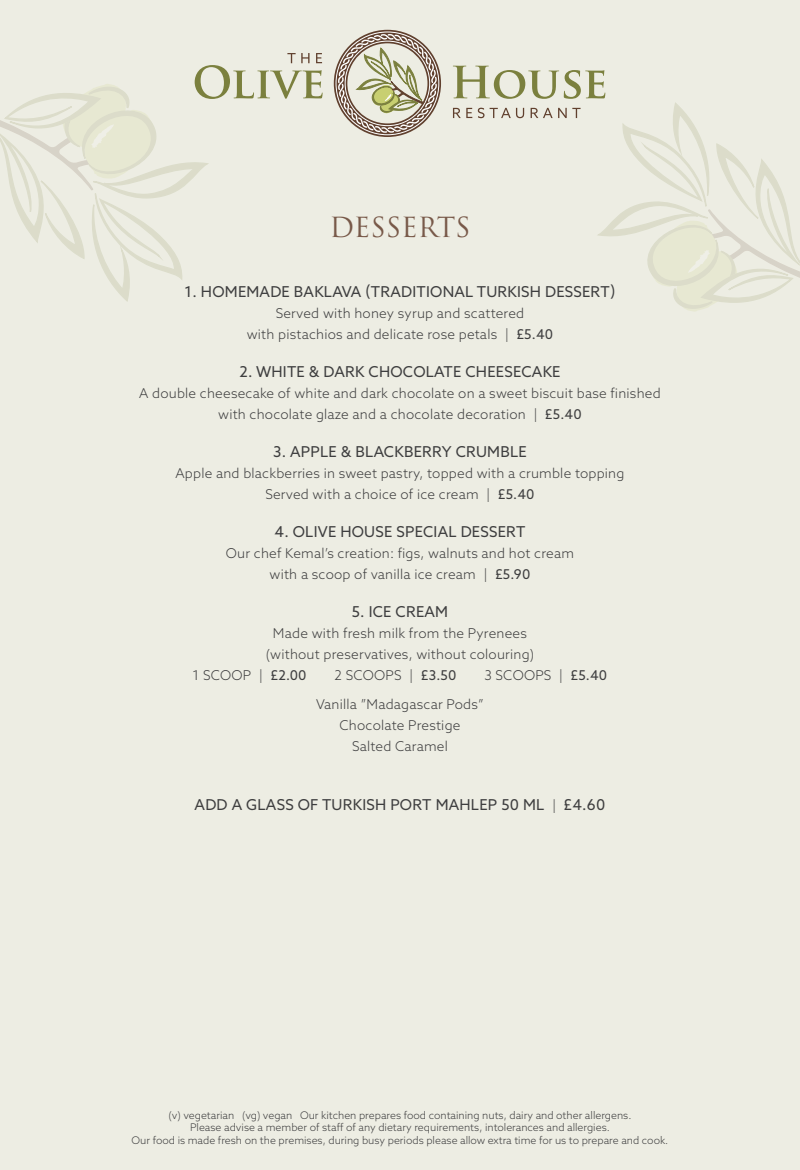
<style>
.page{position:relative;width:800px;height:1170px;background:#fff}
.page>*{position:absolute;margin:0;border:0;box-sizing:border-box;transform-origin:0 0}
.t1{font:27px "Trajan Pro";color:#785949}
.t2{font:15px "Azo Sans";letter-spacing:.015em;color:#3e3e3f}
.t3{font:300 13.5px/21px "Azo Sans";letter-spacing:.015em;color:#3e3e3f;text-align:center}
.t4{font:300 10.5px/12.6px "Azo Sans";color:#3e3e3f;text-align:center}
.s1{font-weight:400}
.s2{font-weight:300;font-size:13.5px}
</style>
<div class="page">
<div style="left:0;top:0;width:799px;height:1169px;background:#edede3"></div>
<svg style="left:334px;top:30px;width:107px;height:107px"></svg>
<svg style="left:0;top:53px;width:322px;height:249px"></svg>
<svg style="left:453px;top:66px;width:346px;height:245px"></svg>
<h1 class="t1" style="left:329px;top:210px;width:142px">DESSERTS</h1>
<p class="t2" style="left:184px;top:281px;width:432px">1. HOMEMADE BAKLAVA (TRADITIONAL TURKISH DESSERT)</p>
<p class="t3" style="left:247px;top:302px;width:308px">Served with honey syrup and scattered<br>with pistachios and delicate rose petals | <span class="s1">£5.40</span></p>
<p class="t2" style="left:239px;top:361px;width:322px">2. WHITE &amp; DARK CHOCOLATE CHEESECAKE</p>
<p class="t3" style="left:139px;top:382px;width:523px">A double cheesecake of white and dark chocolate on a sweet biscuit base finished with chocolate glaze and a chocolate decoration | <span class="s1">£5.40</span></p>
<p class="t2" style="left:273px;top:441px;width:255px">3. APPLE &amp; BLACKBERRY CRUMBLE</p>
<p class="t3" style="left:175px;top:462px;width:450px">Apple and blackberries in sweet pastry, topped with a crumble topping<br>Served with a choice of ice cream | <span class="s1">£5.40</span></p>
<p class="t2" style="left:274px;top:521px;width:252px">4. OLIVE HOUSE SPECIAL DESSERT</p>
<p class="t3" style="left:226px;top:542px;width:349px">Our chef Kemal’s creation: figs, walnuts and hot cream with a scoop of vanilla ice cream | <span class="s1">£5.90</span></p>
<p class="t2" style="left:352px;top:601px;width:98px">5. ICE CREAM</p>
<p class="t3" style="left:273px;top:622px;width:255px">Made with fresh milk from the Pyrenees</p>
<p class="t3" style="left:265px;top:643px;width:270px">(without preservatives, without colouring)</p>
<p class="t3" style="left:193px;top:664px;width:115px">1 SCOOP | <span class="s1">£2.00</span></p>
<p class="t3" style="left:334px;top:664px;width:123px">2 SCOOPS | <span class="s1">£3.50</span></p>
<p class="t3" style="left:484px;top:664px;width:124px">3 SCOOPS | <span class="s1">£5.40</span></p>
<p class="t3" style="left:316px;top:693px;width:169px">Vanilla ”Madagascar Pods”<br>Chocolate Prestige<br>Salted Caramel</p>
<p class="t2" style="left:195px;top:795px;width:412px">ADD A GLASS OF TURKISH PORT MAHLEP 50 ML <span class="s2">|</span> £4.60</p>
<p class="t4" style="left:131px;top:1108px;width:538px">(v) vegetarian (vg) vegan Our kitchen prepares food containing nuts, dairy and other allergens.<br>Please advise a member of staff of any dietary requirements, intolerances and allergies.<br>Our food is made fresh on the premises, during busy periods please allow extra time for us to prepare and cook.</p>
</div>
